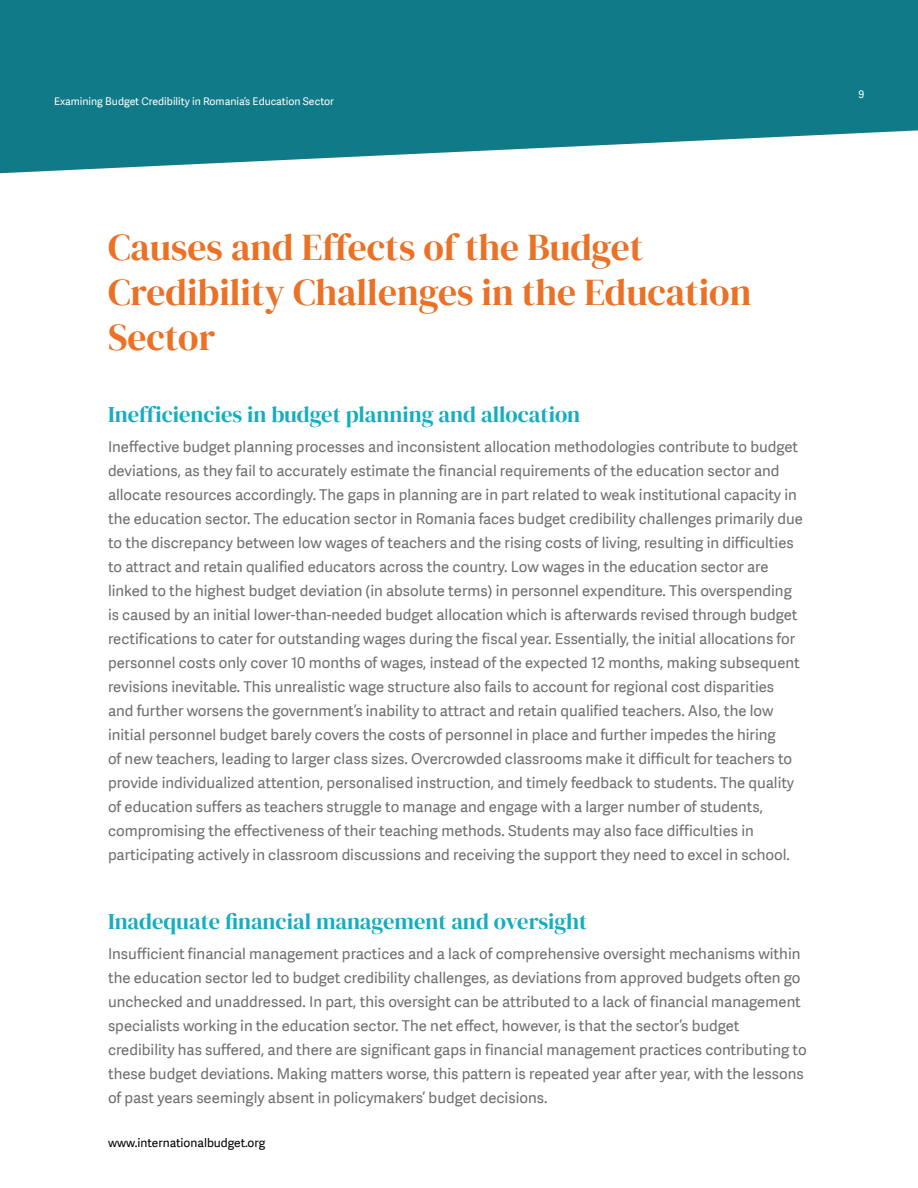
<style>
.page{position:relative;width:918px;height:1188px;background:#fff}
.page>*{position:absolute;margin:0;border:0;box-sizing:border-box;transform-origin:0 0}
.t1{font:37.5px/45px "DM Serif Display";color:#ea7125}
.t2{font:22.5px "DM Serif Display";color:#16adc1}
.t3{font:15px/24px "Adelle Sans";color:#6d6e71}
.t4{font:12px "Adelle Sans";color:#000}
.t5{font:10.5px "Adelle Sans";color:#fff}
</style>
<div class="page">
<svg style="left:0;top:0;width:918px;height:173px;background:#2d8a96"></svg>
<p class="t5" style="left:54px;top:95px;width:282px">Examining Budget Credibility in Romania’s Education Sector</p>
<h1 class="t1" style="left:108px;top:226px;width:645px">Causes and Effects of the Budget<br>Credibility Challenges in the Education<br>Sector</h1>
<h2 class="t2" style="left:108px;top:402px;width:474px">Inefficiencies in budget planning and allocation</h2>
<p class="t3" style="left:108px;top:435px;width:696px">Ineffective budget planning processes and inconsistent allocation methodologies contribute to budget deviations, as they fail to accurately estimate the financial requirements of the education sector and allocate resources accordingly. The gaps in planning are in part related to weak institutional capacity in the education sector. The education sector in Romania faces budget credibility challenges primarily due to the discrepancy between low wages of teachers and the rising costs of living, resulting in difficulties to attract and retain qualified educators across the country. Low wages in the education sector are linked to the highest budget deviation (in absolute terms) in personnel expenditure. This overspending is caused by an initial lower-than-needed budget allocation which is afterwards revised through budget rectifications to cater for outstanding wages during the fiscal year. Essentially, the initial allocations for personnel costs only cover 10 months of wages, instead of the expected 12 months, making subsequent revisions inevitable. This unrealistic wage structure also fails to account for regional cost disparities and further worsens the government’s inability to attract and retain qualified teachers. Also, the low initial personnel budget barely covers the costs of personnel in place and further impedes the hiring<br>of new teachers, leading to larger class sizes. Overcrowded classrooms make it difficult for teachers to provide individualized attention, personalised instruction, and timely feedback to students. The quality of education suffers as teachers struggle to manage and engage with a larger number of students, compromising the effectiveness of their teaching methods. Students may also face difficulties in participating actively in classroom discussions and receiving the support they need to excel in school.</p>
<h2 class="t2" style="left:108px;top:909px;width:481px">Inadequate financial management and oversight</h2>
<p class="t3" style="left:108px;top:942px;width:700px">Insufficient financial management practices and a lack of comprehensive oversight mechanisms within the education sector led to budget credibility challenges, as deviations from approved budgets often go unchecked and unaddressed. In part, this oversight can be attributed to a lack of financial management specialists working in the education sector. The net effect, however, is that the sector’s budget credibility has suffered, and there are significant gaps in financial management practices contributing to these budget deviations. Making matters worse, this pattern is repeated year after year, with the lessons of past years seemingly absent in policymakers’ budget decisions.</p>
<p class="t4" style="left:108px;top:1136px;width:159px">www.internationalbudget.org</p>
<p class="t5" style="left:859px;top:88px;width:7px">9</p>
</div>
